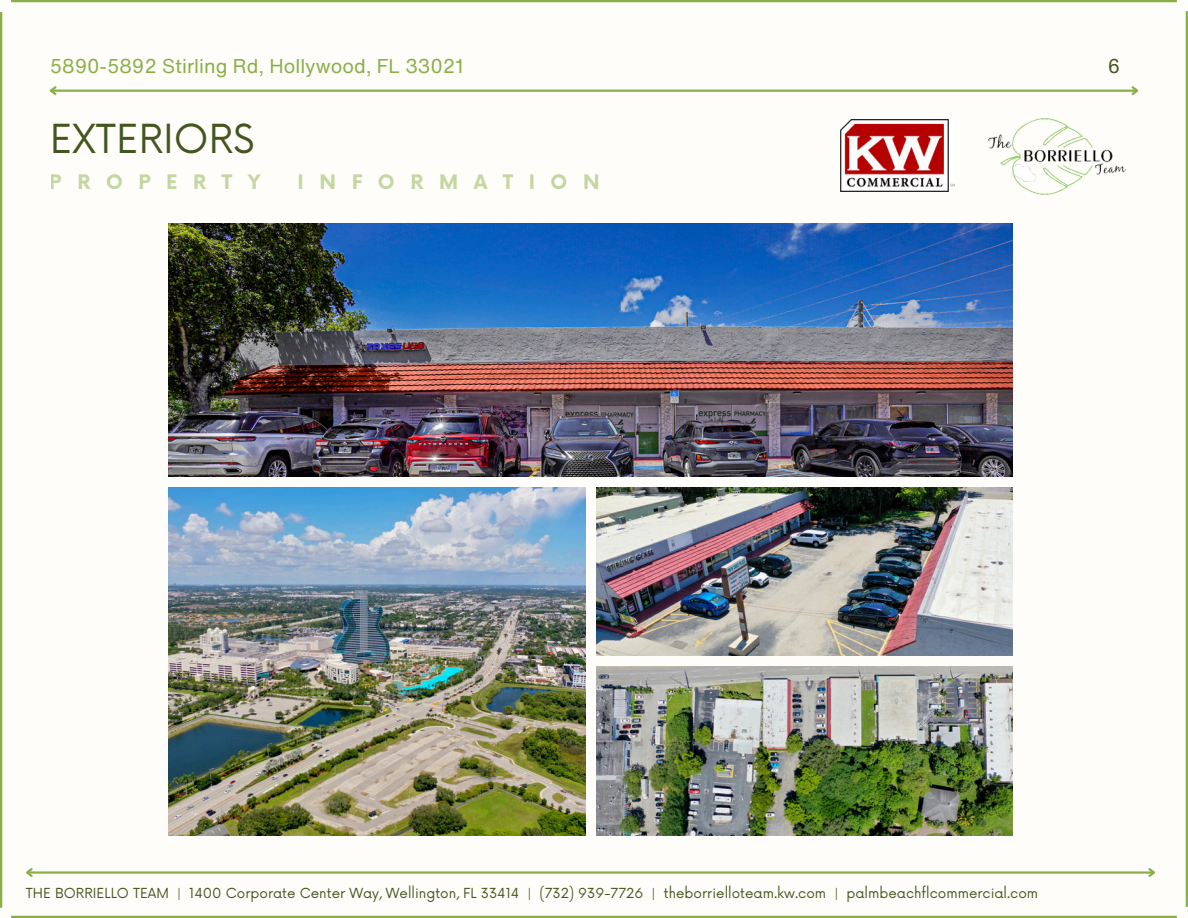
<style>
.page{position:relative;width:1188px;height:918px;background:#fffdfa}
.page>*{position:absolute;margin:0;border:0;box-sizing:border-box;transform-origin:0 0}
.t1{font:39px "Now";color:#43561f}
.t2{font:19.5px "Helvetica Now Text";color:#8aaf49}
.t3{font:700 19.5px "Now";letter-spacing:.8em;color:#8aaf49}
.t4{font:19.5px "Helvetica Now Text";color:#43561f}
.t5{font:13.5px "Now";color:#43561f}
</style>
<div class="page">
<img style="left:169px;top:223px;width:844px;height:254px">
<img style="left:169px;top:488px;width:416px;height:347px">
<img style="left:596px;top:488px;width:417px;height:167px">
<img style="left:596px;top:667px;width:417px;height:168px">
<hr style="left:11px;top:916px;width:1166px;height:2px;background:#8aaf49">
<hr style="left:0;top:12px;width:2px;height:896px;background:#8aaf49">
<hr style="left:11px;top:0;width:1166px;height:2px;background:#8aaf49">
<hr style="left:1186px;top:11px;width:2px;height:896px;background:#8aaf49">
<hr style="left:51px;top:90px;width:1086px;height:2px;background:#8aaf49">
<svg style="left:49px;top:86px;width:9px;height:10px"></svg>
<svg style="left:1130px;top:86px;width:9px;height:6px"></svg>
<hr style="left:27px;top:871px;width:1127px;height:3px;background:#8aaf49">
<svg style="left:26px;top:868px;width:9px;height:9px"></svg>
<svg style="left:1146px;top:868px;width:9px;height:9px"></svg>
<img style="left:988px;top:92px;width:149px;height:103px">
<img style="left:840px;top:119px;width:114px;height:72px">
<p class="t2" style="left:50px;top:51px;width:416px">5890-5892 Stirling Rd, Hollywood, FL 33021</p>
<h1 class="t4" style="left:1108px;top:51px;width:14px">6</h1>
<p class="t1" style="left:50px;top:117px;width:206px">EXTERIORS</p>
<h2 class="t3" style="left:50px;top:171px;width:212px">PROPERTY</h2>
<h2 class="t3" style="left:298px;top:171px;width:304px">INFORMATION</h2>
<h3 class="t5" style="left:26px;top:886px;width:1014px">THE BORRIELLO TEAM | 1400 Corporate Center Way, Wellington, FL 33414 | (732) 939-7726 | theborrielloteam.kw.com | palmbeachflcommercial.com</h3>
</div>
